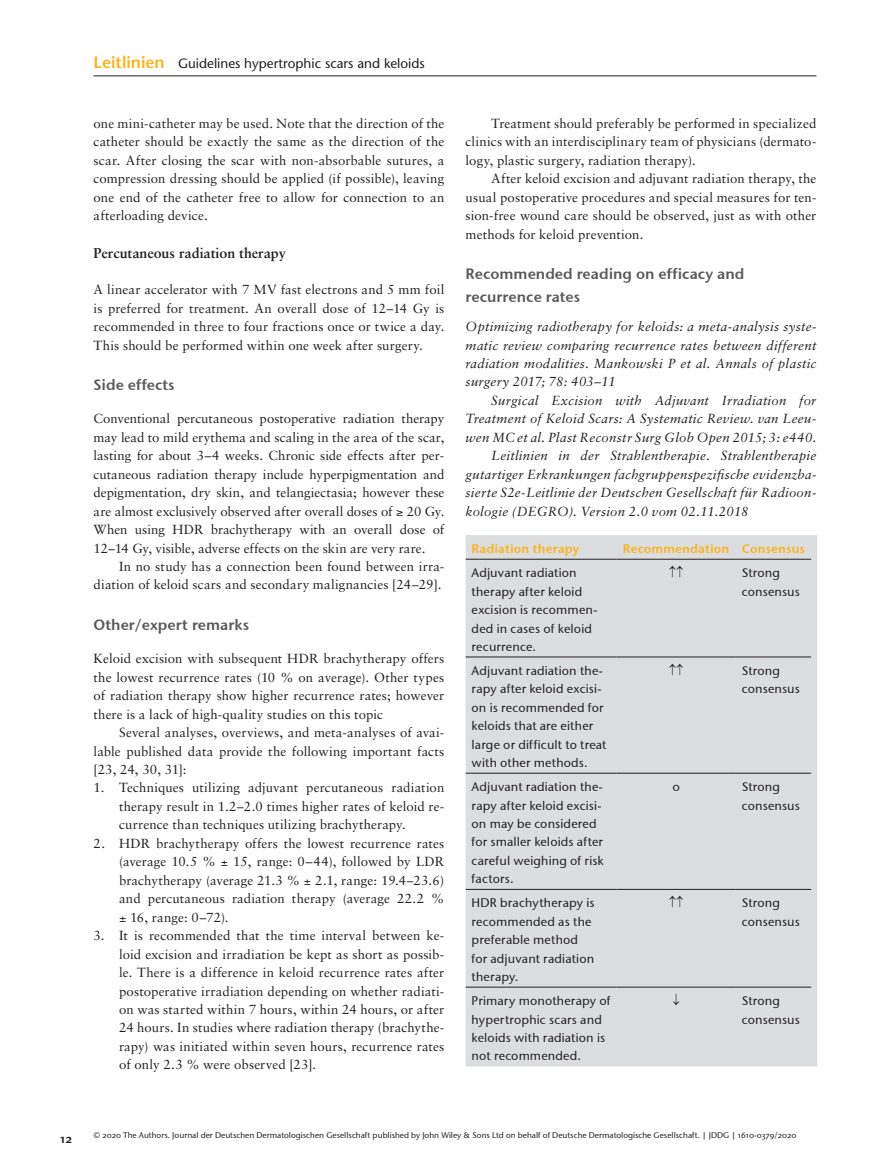
<style>
.page{position:relative;width:893px;height:1174px;background:#fff}
.page>*{position:absolute;margin:0;border:0;box-sizing:border-box;transform-origin:0 0}
.t1{font:15px/22.5px "Stone Sans Sem OSITCTT Semi";color:#57585a}
.t2{font:700 14.25px "Sabon";color:#231f20}
.t3{font:13.5px "Stone Sans";color:#231f20}
.t4{font:13.2px/18.5px "Sabon";letter-spacing:.01em;color:#231f20;text-align:justify}
.t5{font:italic 13.2px/18.5px "Sabon";letter-spacing:.02em;color:#231f20;text-align:justify}
.t6{font:12.45px/18.5px "Stone Sans OSITCTT Medium";letter-spacing:.015em;color:#231f20}
.t7{font:12.45px "Stone Sans Sem OSITCTT Semi";letter-spacing:.01em;color:#fbb31b}
.t8{font:12.45px "Stone Sans Sem OSITCTT Semi";color:#231f20}
.t9{font:8.25px "Stone Sans OSITCTT Medium";color:#231f20}
.s1{font-weight:600;font-size:16.5px;color:#fbb31b}
</style>
<div class="page">
<hr style="left:94px;top:76px;width:722px;height:1px;background:#231f20">
<div style="left:466px;top:535px;width:351px;height:531px;background:#dcdddf"></div>
<hr style="left:466px;top:559px;width:150px;height:1px;background:#231f20">
<hr style="left:616px;top:559px;width:120px;height:1px;background:#231f20">
<hr style="left:736px;top:559px;width:75px;height:1px;background:#231f20">
<hr style="left:466px;top:656px;width:150px;height:1px;background:#231f20">
<hr style="left:616px;top:656px;width:120px;height:1px;background:#231f20">
<hr style="left:736px;top:656px;width:75px;height:1px;background:#231f20">
<hr style="left:466px;top:773px;width:150px;height:1px;background:#231f20">
<hr style="left:616px;top:773px;width:120px;height:1px;background:#231f20">
<hr style="left:736px;top:773px;width:75px;height:1px;background:#231f20">
<hr style="left:466px;top:889px;width:150px;height:1px;background:#231f20">
<hr style="left:616px;top:889px;width:120px;height:1px;background:#231f20">
<hr style="left:736px;top:889px;width:75px;height:1px;background:#231f20">
<hr style="left:466px;top:986px;width:150px;height:1px;background:#231f20">
<hr style="left:616px;top:986px;width:120px;height:1px;background:#231f20">
<hr style="left:736px;top:986px;width:75px;height:1px;background:#231f20">
<svg style="left:669px;top:566px;width:14px;height:11px"></svg>
<svg style="left:669px;top:663px;width:14px;height:12px"></svg>
<svg style="left:669px;top:896px;width:14px;height:11px"></svg>
<svg style="left:673px;top:993px;width:6px;height:12px"></svg>
<p class="t3" style="left:94px;top:55px;width:333px"><span class="s1">Leitlinien</span> Guidelines hypertrophic scars and keloids</p>
<p class="t4" style="left:94px;top:114px;width:352px">one mini-catheter may be used. Note that the direction of the catheter should be exactly the same as the direction of the scar. After closing the scar with non-absorbable sutures, a compression dressing should be applied (if possible), leaving one end of the catheter free to allow for connection to an afterloading device.</p>
<p class="t2" style="left:94px;top:244px;width:194px">Percutaneous radiation therapy</p>
<p class="t4" style="left:94px;top:280px;width:352px">A linear accelerator with 7 MV fast electrons and 5 mm foil is preferred for treatment. An overall dose of 12–14 Gy is recommended in three to four fractions once or twice a day.<br>This should be performed within one week after surgery.</p>
<p class="t1" style="left:94px;top:373px;width:83px">Side effects</p>
<p class="t4" style="left:94px;top:409px;width:352px">Conventional percutaneous postoperative radiation therapy may lead to mild erythema and scaling in the area of the scar, lasting for about 3–4 weeks. Chronic side effects after per&shy;cutaneous radiation therapy include hyperpigmentation and depigmentation, dry skin, and telangiectasia; however these are almost exclusively observed after overall doses of ≥ 20 Gy.<br>When using HDR brachytherapy with an overall dose of 12–14 Gy, visible, adverse effects on the skin are very rare.</p>
<p class="t4" style="left:94px;top:557px;width:352px;text-align:right">In no study has a connection been found between irra&shy;diation of keloid scars and secondary malignancies [24–29].</p>
<p class="t1" style="left:94px;top:613px;width:157px">Other/expert remarks</p>
<p class="t4" style="left:94px;top:649px;width:352px">Keloid excision with subsequent HDR brachytherapy offers the lowest recurrence rates (10 % on average). Other types of radiation therapy show higher recurrence rates; however there is a lack of high-quality studies on this topic</p>
<p class="t4" style="left:94px;top:723px;width:352px;text-indent:26px">Several analyses, overviews, and meta-analyses of avai&shy;lable published data provide the following important facts [23, 24, 30, 31]:</p>
<p class="t4" style="left:119px;top:778px;width:327px;text-indent:-25px">1. Techniques utilizing adjuvant percutaneous radiation therapy result in 1.2–2.0 times higher rates of keloid re&shy;currence than techniques utilizing brachytherapy.</p>
<p class="t4" style="left:119px;top:834px;width:327px;text-indent:-26px">2. HDR brachytherapy offers the lowest recurrence rates (average 10.5 % ± 15, range: 0–44), followed by LDR brachytherapy (average 21.3 % ± 2.1, range: 19.4–23.6) and percutaneous radiation therapy (average 22.2 % ± 16, range: 0–72).</p>
<p class="t4" style="left:119px;top:926px;width:327px;text-indent:-26px">3. It is recommended that the time interval between ke&shy;loid excision and irradiation be kept as short as possib&shy;le. There is a difference in keloid recurrence rates after postoperative irradiation depending on whether radiati&shy;on was started within 7 hours, within 24 hours, or after 24 hours. In studies where radiation therapy (brachythe&shy;rapy) was initiated within seven hours, recurrence rates of only 2.3 % were observed [23].</p>
<p class="t4" style="left:466px;top:114px;width:352px;text-indent:26px">Treatment should preferably be performed in specialized clinics with an interdisciplinary team of physicians (dermato&shy;logy, plastic surgery, radiation therapy).</p>
<p class="t4" style="left:466px;top:169px;width:352px;text-indent:26px">After keloid excision and adjuvant radiation therapy, the usual postoperative procedures and special measures for ten&shy;sion-free wound care should be observed, just as with other methods for keloid prevention.</p>
<p class="t1" style="left:466px;top:263px;width:280px">Recommended reading on efficacy and recurrence rates</p>
<p class="t5" style="left:466px;top:317px;width:352px">Optimizing radiotherapy for keloids: a meta-analysis syste&shy;matic review comparing recurrence rates between different radiation modalities. Mankowski P et al. Annals of plastic surgery 2017; 78: 403–11</p>
<p class="t5" style="left:491px;top:391px;width:327px">Surgical Excision with Adjuvant Irradiation for</p>
<p class="t5" style="left:466px;top:409px;width:352px">Treatment of Keloid Scars: A Systematic Review. van Leeu-</p>
<p class="t5" style="left:466px;top:428px;width:352px">wen MC et al. Plast Reconstr Surg Glob Open 2015; 3: e440.</p>
<p class="t5" style="left:491px;top:446px;width:327px">Leitlinien in der Strahlentherapie. Strahlentherapie</p>
<p class="t5" style="left:466px;top:465px;width:352px">gutartiger Erkrankungen fachgruppenspezifische evidenzba-</p>
<p class="t5" style="left:466px;top:483px;width:352px">sierte S2e-Leitlinie der Deutschen Gesellschaft für Radioon-</p>
<p class="t5" style="left:466px;top:502px;width:284px">kologie (DEGRO). Version 2.0 vom 02.11.2018</p>
<p class="t7" style="left:472px;top:541px;width:109px">Radiation therapy</p>
<p class="t7" style="left:623px;top:541px;width:183px">Recommendation Consensus</p>
<p class="t6" style="left:472px;top:563px;width:127px">Adjuvant radiation therapy after keloid excision is recommen&shy;ded in cases of keloid recurrence.</p>
<p class="t6" style="left:742px;top:563px;width:60px">Strong consensus</p>
<p class="t6" style="left:472px;top:661px;width:136px">Adjuvant radiation the&shy;rapy after keloid excisi&shy;on is recommended for keloids that are either large or difficult to treat with other methods.</p>
<p class="t6" style="left:742px;top:661px;width:60px">Strong consensus</p>
<p class="t6" style="left:472px;top:777px;width:134px">Adjuvant radiation the&shy;rapy after keloid excisi&shy;on may be considered for smaller keloids after careful weighing of risk factors.</p>
<p class="t6" style="left:672px;top:777px;width:9px">0</p>
<p class="t6" style="left:742px;top:777px;width:60px">Strong consensus</p>
<p class="t6" style="left:472px;top:893px;width:125px">HDR brachytherapy is recommended as the preferable method for adjuvant radiation therapy.</p>
<p class="t6" style="left:742px;top:893px;width:60px">Strong consensus</p>
<p class="t6" style="left:472px;top:991px;width:140px">Primary monotherapy of hypertrophic scars and keloids with radiation is not recommended.</p>
<p class="t6" style="left:742px;top:991px;width:60px">Strong consensus</p>
<p class="t8" style="left:60px;top:1131px;width:14px">12</p>
<p class="t9" style="left:94px;top:1130px;width:704px">© 2020 The Authors. Journal der Deutschen Dermatologischen Gesellschaft published by John Wiley &amp; Sons Ltd on behalf of Deutsche Dermatologische Gesellschaft. | JDDG | 1610-0379/2020</p>
</div>
